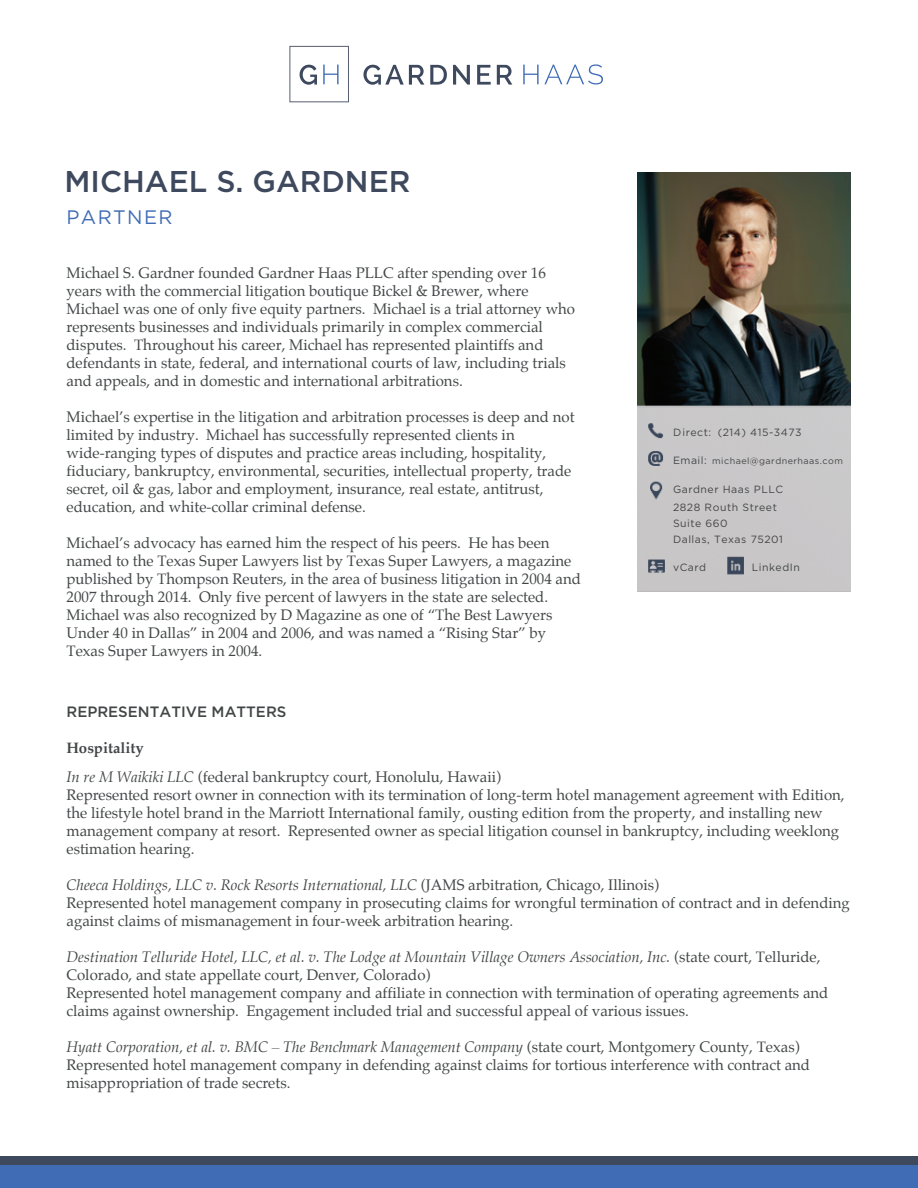
<style>
.page{position:relative;width:918px;height:1188px;background:#fff}
.page>*{position:absolute;margin:0;border:0;box-sizing:border-box;transform-origin:0 0}
.t1{font:500 30px "Gotham";color:#3e495e}
.t2{font:19.5px "Gotham";letter-spacing:.075em;color:#406cb5}
.t3{font:15px/18px "Palatino";color:#434647}
.t4{font:500 15px "Gotham";color:#434647}
.t5{font:10.5px/16.5px "Gotham";letter-spacing:.05em;color:#444647}
.t6{font:9px "Gotham";letter-spacing:.05em;color:#444647}
.s1{font-size:10.5px}
.s2{font-weight:700}
.s3{font-style:italic}
</style>
<div class="page">
<img style="left:638px;top:172px;width:213px;height:420px">
<div style="left:0;top:1156px;width:918px;height:32px;background:#406cb5"></div>
<div style="left:0;top:1156px;width:918px;height:9px;background:#3e495e"></div>
<svg style="left:363px;top:65px;width:61px;height:20px"></svg>
<svg style="left:430px;top:65px;width:17px;height:20px"></svg>
<svg style="left:453px;top:65px;width:17px;height:20px"></svg>
<svg style="left:477px;top:65px;width:14px;height:20px"></svg>
<svg style="left:497px;top:65px;width:15px;height:20px"></svg>
<svg style="left:523px;top:64px;width:80px;height:20px"></svg>
<svg style="left:289px;top:46px;width:60px;height:56px"></svg>
<h1 class="t1" style="left:64px;top:164px;width:347px">MICHAEL S. GARDNER</h1>
<h2 class="t2" style="left:66px;top:206px;width:108px">PARTNER</h2>
<p class="t3" style="left:67px;top:264px;width:510px">Michael S. Gardner founded Gardner Haas PLLC after spending over 16 years with the commercial litigation boutique Bickel &amp; Brewer, where Michael was one of only five equity partners. Michael is a trial attorney who represents businesses and individuals primarily in complex commercial disputes. Throughout his career, Michael has represented plaintiffs and defendants in state, federal, and international courts of law, including trials and appeals, and in domestic and international arbitrations.</p>
<p class="t3" style="left:67px;top:408px;width:510px">Michael’s expertise in the litigation and arbitration processes is deep and not limited by industry. Michael has successfully represented clients in wide-ranging types of disputes and practice areas including, hospitality, fiduciary, bankruptcy, environmental, securities, intellectual property, trade secret, oil &amp; gas, labor and employment, insurance, real estate, antitrust, education, and white-collar criminal defense.</p>
<p class="t3" style="left:67px;top:534px;width:516px">Michael’s advocacy has earned him the respect of his peers. He has been named to the Texas Super Lawyers list by Texas Super Lawyers, a magazine published by Thompson Reuters, in the area of business litigation in 2004 and 2007 through 2014. Only five percent of lawyers in the state are selected.<br>Michael was also recognized by D Magazine as one of “The Best Lawyers Under 40 in Dallas” in 2004 and 2006, and was named a “Rising Star” by Texas Super Lawyers in 2004.</p>
<p class="t5" style="left:673px;top:424px;width:130px">Direct: (214) 415-3473</p>
<p class="t6" style="left:673px;top:456px;width:171px"><span class="s1">Email:</span> michael@gardnerhaas.com</p>
<p class="t5" style="left:673px;top:481px;width:112px">Gardner Haas PLLC</p>
<p class="t5" style="left:673px;top:514px;width:112px">Suite 660<br>Dallas, Texas 75201</p>
<p class="t5" style="left:673px;top:499px;width:105px">2828 Routh Street</p>
<p class="t5" style="left:673px;top:558px;width:35px">vCard</p>
<p class="t5" style="left:752px;top:558px;width:50px">LinkedIn</p>
<p class="t4" style="left:67px;top:704px;width:221px">REPRESENTATIVE MATTERS</p>
<p class="t3" style="left:67px;top:734px;width:436px;line-height:28.5px"><span class="s2">Hospitality<br></span><span class="s3">In re M Waikiki LLC</span> (federal bankruptcy court, Honolulu, Hawaii)</p>
<p class="t3" style="left:67px;top:786px;width:780px">Represented resort owner in connection with its termination of long-term hotel management agreement with Edition, the lifestyle hotel brand in the Marriott International family, ousting edition from the property, and installing new management company at resort. Represented owner as special litigation counsel in bankruptcy, including weeklong estimation hearing.</p>
<p class="t3" style="left:67px;top:876px;width:785px"><span class="s3">Cheeca Holdings, LLC v. Rock Resorts International, LLC</span> (JAMS arbitration, Chicago, Illinois)<br>Represented hotel management company in prosecuting claims for wrongful termination of contract and in defending against claims of mismanagement in four-week arbitration hearing.</p>
<p class="t3" style="left:67px;top:948px;width:763px"><span class="s3">Destination Telluride Hotel, LLC, et al. v. The Lodge at Mountain Village Owners Association, Inc.</span> (state court, Telluride, Colorado, and state appellate court, Denver, Colorado)<br>Represented hotel management company and affiliate in connection with termination of operating agreements and claims against ownership. Engagement included trial and successful appeal of various issues.</p>
<p class="t3" style="left:67px;top:1038px;width:745px"><span class="s3">Hyatt Corporation, et al. v. BMC – The Benchmark Management Company</span> (state court, Montgomery County, Texas)<br>Represented hotel management company in defending against claims for tortious interference with contract and misappropriation of trade secrets.</p>
</div>
